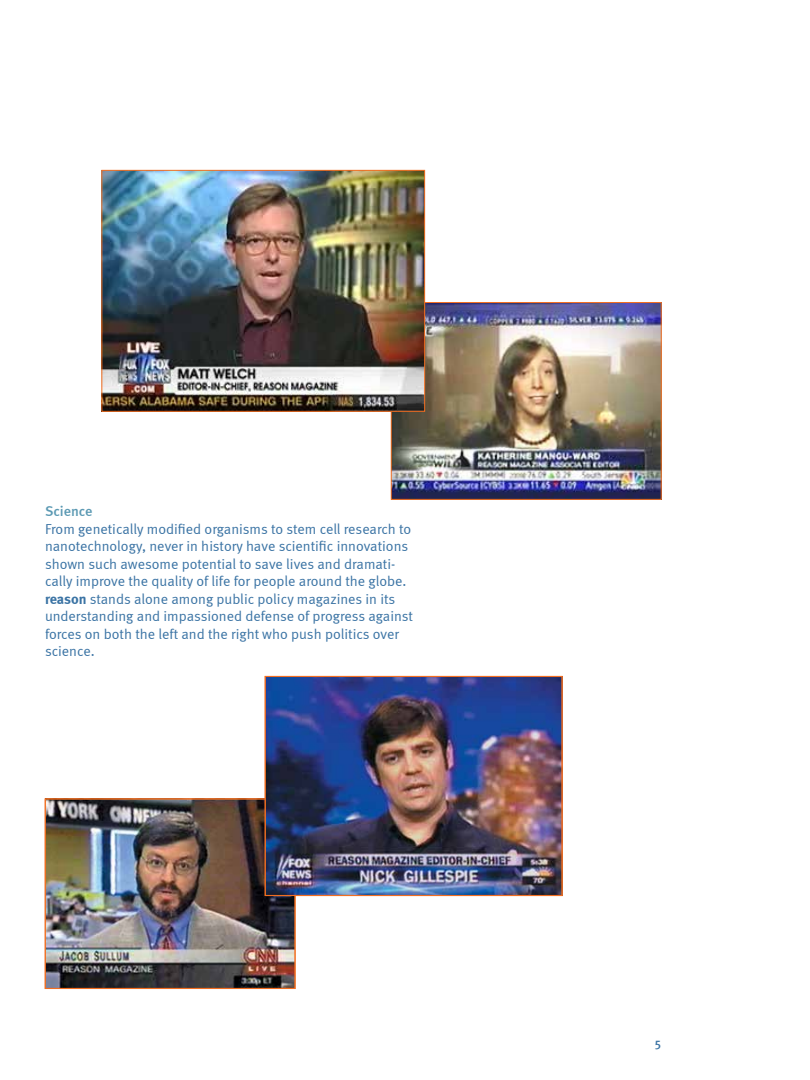
<style>
.page{position:relative;width:810px;height:1080px;background:#fff}
.page>*{position:absolute;margin:0;border:0;box-sizing:border-box;transform-origin:0 0}
.t1{font:14.38px/17.5px "Meta Normal";color:#3a73a4}
.t2{font:500 14.38px "Meta";color:#5b99b3}
.t3{font:500 12.5px "Meta";color:#3a73a4}
.s1{font-family:"Meta";font-weight:700}
</style>
<div class="page">
<img style="left:393px;top:304px;width:267px;height:194px">
<div style="left:391px;top:302px;width:271px;height:198px;border:1px solid #f36f21"></div>
<img style="left:47px;top:801px;width:246px;height:186px">
<div style="left:45px;top:799px;width:250px;height:190px;border:1px solid #f36f21"></div>
<img style="left:267px;top:678px;width:293px;height:216px">
<div style="left:265px;top:676px;width:297px;height:220px;border:1px solid #f36f21"></div>
<img style="left:104px;top:172px;width:319px;height:238px">
<div style="left:102px;top:170px;width:323px;height:242px;border:1px solid #f36f21"></div>
<p class="t2" style="left:45px;top:503px;width:49px">Science</p>
<p class="t1" style="left:45px;top:520px;width:369px">From genetically modified organisms to stem cell research to nanotechnology, never in history have scientific innovations shown such awesome potential to save lives and dramati&shy;cally improve the quality of life for people around the globe. <span class="s1">reason</span> stands alone among public policy magazines in its understanding and impassioned defense of progress against forces on both the left and the right who push politics over science.</p>
<p class="t3" style="left:655px;top:1036px;width:8px">5</p>
</div>
